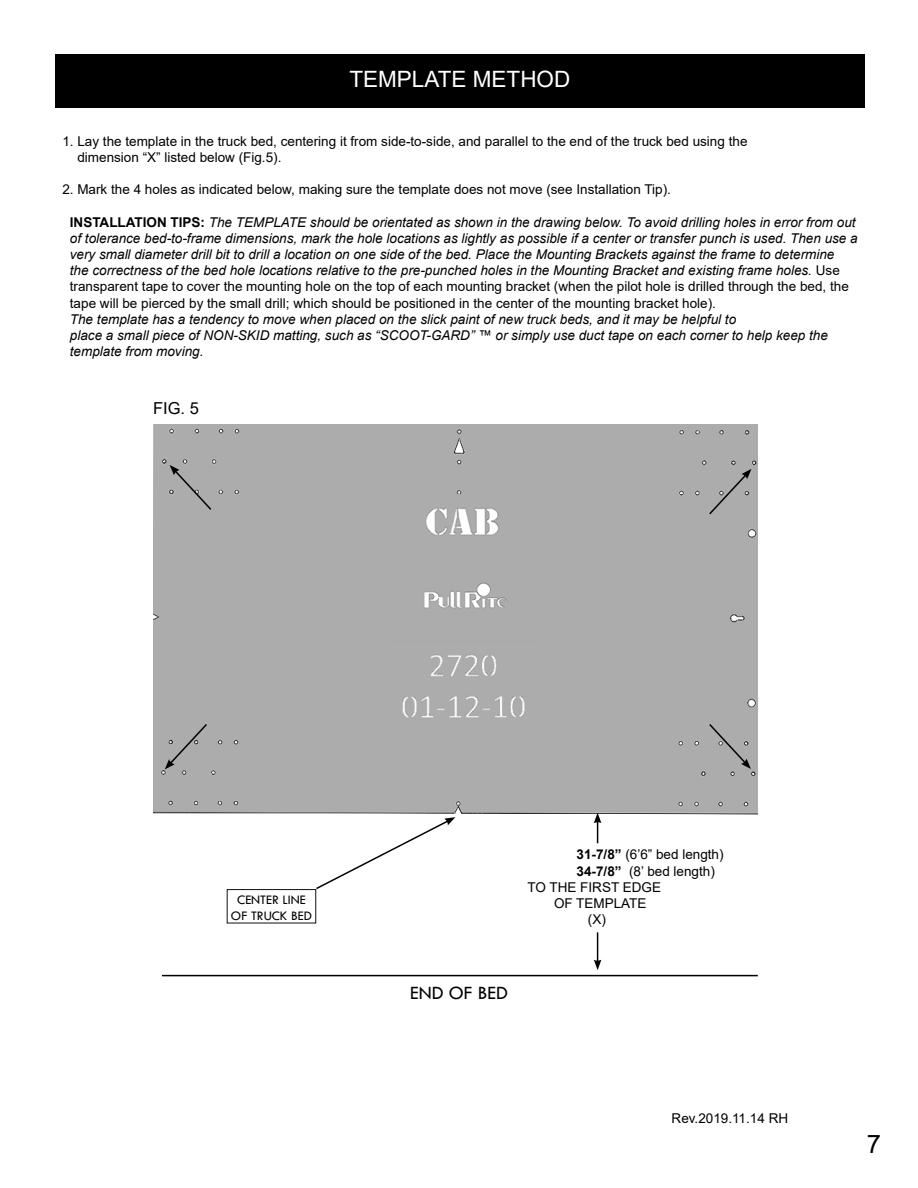
<style>
.page{position:relative;width:918px;height:1188px;background:#fff}
.page>*{position:absolute;margin:0;border:0;box-sizing:border-box;transform-origin:0 0}
.t1{font:25.5px "Arial";color:#000}
.t2{font:22.5px "Arial";color:#fff}
.t3{font:19.5px "Tw Cen";color:#000}
.t4{font:16.5px "Arial";color:#000}
.t5{font:italic 13.5px/16.2px "Arial";color:#000}
.t6{font:13.5px/16.2px "Arial";color:#000}
.t7{font:13.5px/16.2px "Tw Cen";color:#000;text-align:center}
.s1{font-weight:700;font-style:normal}
.s2{font-style:normal}
.s3{font-weight:700}
</style>
<div class="page">
<div style="left:55px;top:54px;width:810px;height:54px;background:#000"></div>
<div style="left:153px;top:425px;width:605px;height:398px;background:#acacac"></div>
<svg style="left:170px;top:465px;width:43px;height:46px;background:#a1a1a1"></svg>
<svg style="left:708px;top:722px;width:43px;height:47px;background:#a1a1a1"></svg>
<svg style="left:165px;top:722px;width:44px;height:47px;background:#a1a1a1"></svg>
<svg style="left:708px;top:469px;width:43px;height:47px;background:#a1a1a1"></svg>
<svg style="left:314px;top:817px;width:141px;height:74px"></svg>
<hr style="left:162px;top:975px;width:596px;height:1px;background:#000">
<svg style="left:594px;top:813px;width:7px;height:30px"></svg>
<hr style="left:597px;top:932px;width:1px;height:30px;background:#000">
<svg style="left:594px;top:960px;width:7px;height:10px"></svg>
<div style="left:227px;top:889px;width:89px;height:34px;border:1px solid #180f0c"></div>
<h2 class="t2" style="left:349px;top:63px;width:222px">TEMPLATE METHOD</h2>
<p class="t6" style="left:77px;top:133px;width:672px;text-indent:-15px">1. Lay the template in the truck bed, centering it from side-to-side, and parallel to the end of the truck bed using the dimension “X” listed below (Fig.5).</p>
<p class="t6" style="left:62px;top:181px;width:610px">2. Mark the 4 holes as indicated below, making sure the template does not move (see Installation Tip).</p>
<p class="t5" style="left:70px;top:214px;width:789px"><span class="s1">INSTALLATION TIPS:</span> The TEMPLATE should be orientated as shown in the drawing below. To avoid drilling holes in error from out of tolerance bed-to-frame dimensions, mark the hole locations as lightly as possible if a center or transfer punch is used. Then use a very small diameter drill bit to drill a location on one side of the bed. Place the Mounting Brackets against the frame to determine<br>the correctness of the bed hole locations relative to the pre-punched holes in the Mounting Bracket and existing frame holes. <span class="s2">Use transparent tape to cover the mounting hole on the top of each mounting bracket (when the pilot hole is drilled through the bed, the tape will be pierced by the small drill; which should be positioned in the center of the mounting bracket hole).</span></p>
<p class="t5" style="left:70px;top:311px;width:760px">The template has a tendency to move when placed on the slick paint of new truck beds, and it may be helpful to<br>place a small piece of NON-SKID matting, such as “SCOOT-GARD” ™ or simply use duct tape on each corner to help keep the template from moving.</p>
<p class="t4" style="left:153px;top:397px;width:47px">FIG. 5</p>
<p class="t7" style="left:231px;top:891px;width:83px">CENTER LINE<br>OF TRUCK BED</p>
<p class="t6" style="left:577px;top:846px;width:149px"><span class="s3">31-7/8”</span> (6’6” bed length)</p>
<p class="t6" style="left:577px;top:863px;width:140px"><span class="s3">34-7/8”</span> (8’ bed length)</p>
<p class="t6" style="left:528px;top:879px;width:135px">TO THE FIRST EDGE</p>
<p class="t6" style="left:554px;top:895px;width:94px">OF TEMPLATE</p>
<p class="t6" style="left:588px;top:911px;width:19px">(X)</p>
<h3 class="t3" style="left:410px;top:981px;width:99px">END OF BED</h3>
<p class="t6" style="left:672px;top:1110px;width:118px">Rev.2019.11.14 RH</p>
<h1 class="t1" style="left:867px;top:1126px;width:16px">7</h1>
</div>
